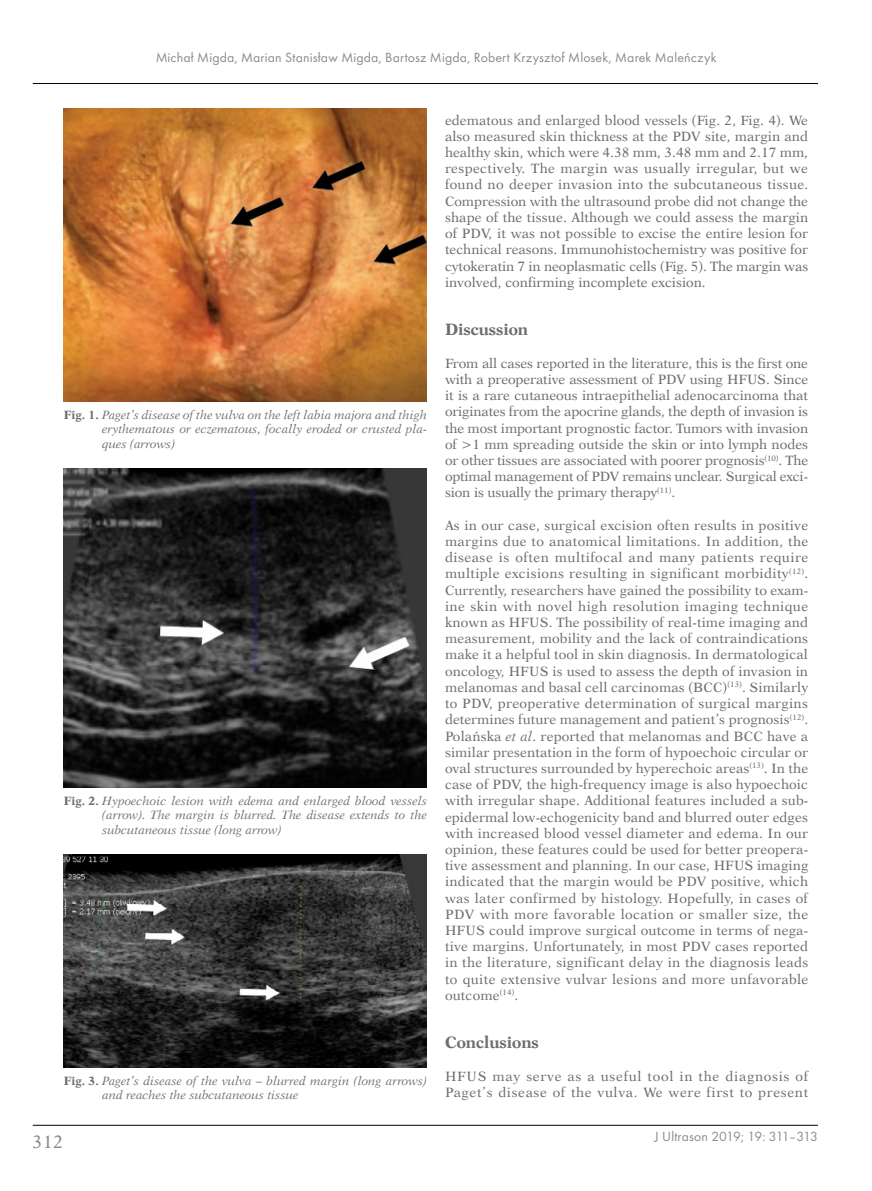
<style>
.page{position:relative;width:872px;height:1191px;background:#fff}
.page>*{position:absolute;margin:0;border:0;box-sizing:border-box;transform-origin:0 0}
.t1{font:18px "Dutch 823 EU Normal";color:#6d6e71}
._1st_Srodtytul_PL_An{font:16.5px "Dutch 823 EU Bold";color:#6d6e71}
.t2{font:13.8px "Futura TCE";letter-spacing:.01em;color:#6d6e71}
.BANG_-_Body_Ang{font:13.5px/16.2px "Dutch 823 EU Normal";letter-spacing:.025em;color:#6d6e71;text-align:justify}
.BANG_-_Body_Ang-2{font:13.5px/16.2px "Dutch 823 EU Normal";letter-spacing:.045em;color:#6d6e71}
.Normalny{font:12px/14.4px "Dutch 823 EU Italic";color:#6d6e71;text-align:justify}
.s1{font-family:"Dutch 823 EU Bold"}
.s2{font-family:"Dutch 823 EU Italic"}
</style>
<div class="page">
<hr style="left:33px;top:1125px;width:785px;height:1px;background:#000">
<hr style="left:33px;top:83px;width:785px;height:1px;background:#000">
<img style="left:64px;top:108px;width:363px;height:293px">
<img style="left:64px;top:469px;width:363px;height:318px">
<img style="left:64px;top:855px;width:363px;height:212px">
<p class="t2" style="left:155px;top:49px;width:562px">Michał Migda, Marian Stanisław Migda, Bartosz Migda, Robert Krzysztof Mlosek, Marek Maleńczyk</p>
<p class="Normalny" style="left:102px;top:407px;width:326px;text-indent:-38px"><span class="s1">Fig. 1.</span> Paget’s disease of the vulva on the left labia majora and thigh erythematous or eczematous, focally eroded or crusted pla&shy;ques (arrows)</p>
<p class="Normalny" style="left:102px;top:793px;width:326px;text-indent:-38px"><span class="s1">Fig. 2.</span> Hypoechoic lesion with edema and enlarged blood vessels (arrow). The margin is blurred. The disease extends to the subcutaneous tissue (long arrow)</p>
<p class="Normalny" style="left:102px;top:1073px;width:326px;text-indent:-38px"><span class="s1">Fig. 3.</span> Paget’s disease of the vulva – blurred margin (long arrows) and reaches the subcutaneous tissue</p>
<p class="BANG_-_Body_Ang" style="left:445px;top:112px;width:365px">edematous and enlarged blood vessels (Fig. 2, Fig. 4). We also measured skin thickness at the PDV site, margin and healthy skin, which were 4.38 mm, 3.48 mm and 2.17 mm, respectively. The margin was usually irregular, but we found no deeper invasion into the subcutaneous tissue.<br>Compression with the ultrasound probe did not change the shape of the tissue. Although we could assess the margin of PDV, it was not possible to excise the entire lesion for technical reasons. Immunohistochemistry was positive for cytokeratin 7 in neoplasmatic cells (Fig. 5). The margin was involved, confirming incomplete excision.</p>
<p class="_1st_Srodtytul_PL_An" style="left:445px;top:319px;width:85px">Discussion</p>
<p class="BANG_-_Body_Ang" style="left:445px;top:355px;width:365px">From all cases reported in the literature, this is the first one with a preoperative assessment of PDV using HFUS. Since it is a rare cutaneous intraepithelial adenocarcinoma that originates from the apocrine glands, the depth of invasion is the most important prognostic factor. Tumors with invasion of &gt;1 mm spreading outside the skin or into lymph nodes or other tissues are associated with poorer prognosis<sup>(10)</sup>. The optimal management of PDV remains unclear. Surgical exci&shy;sion is usually the primary therapy<sup>(11)</sup>.</p>
<p class="BANG_-_Body_Ang" style="left:445px;top:517px;width:365px">As in our case, surgical excision often results in positive margins due to anatomical limitations. In addition, the disease is often multifocal and many patients require multiple excisions resulting in significant morbidity<sup>(12)</sup>.<br>Currently, researchers have gained the possibility to exam&shy;ine skin with novel high resolution imaging technique known as HFUS. The possibility of real-time imaging and measurement, mobility and the lack of contraindications make it a helpful tool in skin diagnosis. In dermatological oncology, HFUS is used to assess the depth of invasion in melanomas and basal cell carcinomas (BCC)<sup>(13)</sup>. Similarly to PDV, preoperative determination of surgical margins determines future management and patient’s prognosis<sup>(12)</sup>.<br>Polańska <span class="s2">et al</span>. reported that melanomas and BCC have a similar presentation in the form of hypoechoic circular or oval structures surrounded by hyperechoic areas<sup>(13)</sup>. In the case of PDV, the high-frequency image is also hypoechoic with irregular shape. Additional features included a sub&shy;epidermal low-echogenicity band and blurred outer edges with increased blood vessel diameter and edema. In our opinion, these features could be used for better preopera&shy;tive assessment and planning. In our case, HFUS imaging indicated that the margin would be PDV positive, which was later confirmed by histology. Hopefully, in cases of PDV with more favorable location or smaller size, the HFUS could improve surgical outcome in terms of nega&shy;tive margins. Unfortunately, in most PDV cases reported in the literature, significant delay in the diagnosis leads to quite extensive vulvar lesions and more unfavorable outcome<sup>(14)</sup>.</p>
<p class="_1st_Srodtytul_PL_An" style="left:445px;top:1032px;width:95px">Conclusions</p>
<p class="BANG_-_Body_Ang-2" style="left:445px;top:1068px;width:365px">HFUS may serve as a useful tool in the diagnosis of<br>Paget’s disease of the vulva. We were first to present</p>
<h1 class="t1" style="left:33px;top:1131px;width:32px">312</h1>
<p class="t2" style="left:654px;top:1128px;width:165px">J Ultrason 2019; 19: 311–313</p>
</div>
